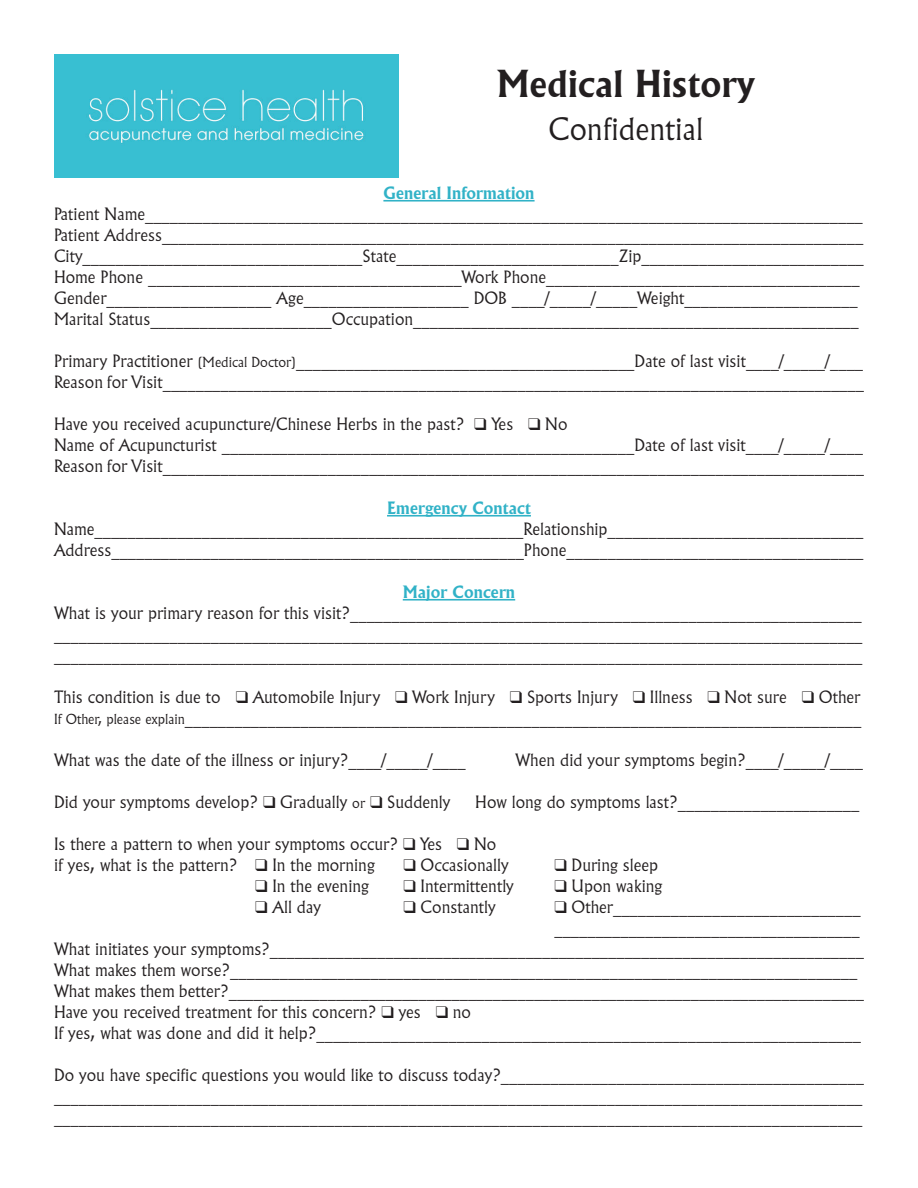
<style>
.page{position:relative;width:918px;height:1188px;background:#fff}
.page>*{position:absolute;margin:0;border:0;box-sizing:border-box;transform-origin:0 0}
.t1{font:700 36px "Flareserif 821 BT";color:#231f20}
.t2{font:300 30px "Flareserif 821 BT";color:#231f20}
.t3{font:300 16.5px/21px "Flareserif 821 BT";color:#231f20}
.t4{font:700 16.5px "Flareserif 821 BT";color:#31b2c7}
.s1{font-size:13.5px}
</style>
<div class="page">
<hr style="left:383px;top:200px;width:152px;height:2px;background:#31b2c7">
<hr style="left:387px;top:515px;width:144px;height:2px;background:#31b2c7">
<hr style="left:403px;top:599px;width:112px;height:2px;background:#31b2c7">
<img style="left:54px;top:54px;width:344px;height:123px">
<p class="t1" style="left:497px;top:61px;width:260px">Medical History</p>
<p class="t2" style="left:549px;top:110px;width:156px">Confidential</p>
<p class="t4" style="left:383px;top:183px;width:153px">General Information</p>
<p class="t3" style="left:54px;top:203px;width:810px">Patient Name_______________________________________________________________________________________</p>
<p class="t3" style="left:54px;top:224px;width:811px">Patient Address_____________________________________________________________________________________</p>
<p class="t3" style="left:54px;top:245px;width:811px">City__________________________________State___________________________Zip___________________________<br>Home Phone ______________________________________Work Phone______________________________________<br>Gender____________________ Age____________________ DOB ____/_____/_____Weight_____________________</p>
<p class="t3" style="left:54px;top:308px;width:806px">Marital Status______________________Occupation______________________________________________________</p>
<p class="t3" style="left:54px;top:350px;width:812px">Primary Practitioner <span class="s1">(Medical Doctor)</span>_________________________________________Date of last visit____/_____/____<br>Reason for Visit_____________________________________________________________________________________</p>
<p class="t3" style="left:54px;top:413px;width:515px">Have you received acupuncture/Chinese Herbs in the past? ❑ Yes ❑ No</p>
<p class="t3" style="left:54px;top:434px;width:812px">Name of Acupuncturist __________________________________________________Date of last visit____/_____/____<br>Reason for Visit_____________________________________________________________________________________</p>
<p class="t4" style="left:387px;top:498px;width:145px">Emergency Contact</p>
<p class="t3" style="left:54px;top:518px;width:811px">Name____________________________________________________Relationship_______________________________</p>
<p class="t3" style="left:54px;top:539px;width:811px">Address__________________________________________________Phone____________________________________</p>
<p class="t4" style="left:403px;top:582px;width:114px">Major Concern</p>
<p class="t3" style="left:54px;top:602px;width:810px">What is your primary reason for this visit?______________________________________________________________ __________________________________________________________________________________________________</p>
<p class="t3" style="left:54px;top:644px;width:810px">__________________________________________________________________________________________________</p>
<p class="t3" style="left:54px;top:686px;width:808px">This condition is due to ❑ Automobile Injury ❑ Work Injury ❑ Sports Injury ❑ Illness ❑ Not sure ❑ Other</p>
<p class="t3" style="left:54px;top:707px;width:809px"><span class="s1">If Other, please explain</span>__________________________________________________________________________________</p>
<p class="t3" style="left:54px;top:749px;width:413px">What was the date of the illness or injury?____/_____/____</p>
<p class="t3" style="left:515px;top:749px;width:349px">When did your symptoms begin?____/_____/____</p>
<p class="t3" style="left:54px;top:791px;width:398px">Did your symptoms develop? ❑ Gradually <span class="s1">or</span> ❑ Suddenly</p>
<p class="t3" style="left:475px;top:791px;width:386px">How long do symptoms last?______________________</p>
<p class="t3" style="left:54px;top:833px;width:444px">Is there a pattern to when your symptoms occur? ❑ Yes ❑ No</p>
<p class="t3" style="left:54px;top:854px;width:185px">if yes, what is the pattern?</p>
<p class="t3" style="left:404px;top:854px;width:107px">❑ Occasionally</p>
<p class="t3" style="left:404px;top:875px;width:112px">❑ Intermittently</p>
<p class="t3" style="left:404px;top:896px;width:94px">❑ Constantly</p>
<p class="t3" style="left:554px;top:854px;width:105px">❑ During sleep</p>
<p class="t3" style="left:554px;top:875px;width:109px">❑ Upon waking</p>
<p class="t3" style="left:554px;top:896px;width:308px">❑ Other______________________________ _____________________________________</p>
<p class="t3" style="left:255px;top:854px;width:121px">❑ In the morning</p>
<p class="t3" style="left:255px;top:875px;width:115px">❑ In the evening</p>
<p class="t3" style="left:255px;top:896px;width:67px">❑ All day</p>
<p class="t3" style="left:54px;top:938px;width:811px">What initiates your symptoms?________________________________________________________________________</p>
<p class="t3" style="left:54px;top:959px;width:812px">What makes them worse?____________________________________________________________________________<br>What makes them better?_____________________________________________________________________________</p>
<p class="t3" style="left:54px;top:1001px;width:419px">Have you received treatment for this concern? ❑ yes ❑ no</p>
<p class="t3" style="left:54px;top:1022px;width:809px">If yes, what was done and did it help?__________________________________________________________________</p>
<p class="t3" style="left:54px;top:1064px;width:811px">Do you have specific questions you would like to discuss today?____________________________________________</p>
<p class="t3" style="left:54px;top:1085px;width:810px">__________________________________________________________________________________________________</p>
<p class="t3" style="left:54px;top:1106px;width:810px">__________________________________________________________________________________________________</p>
</div>
